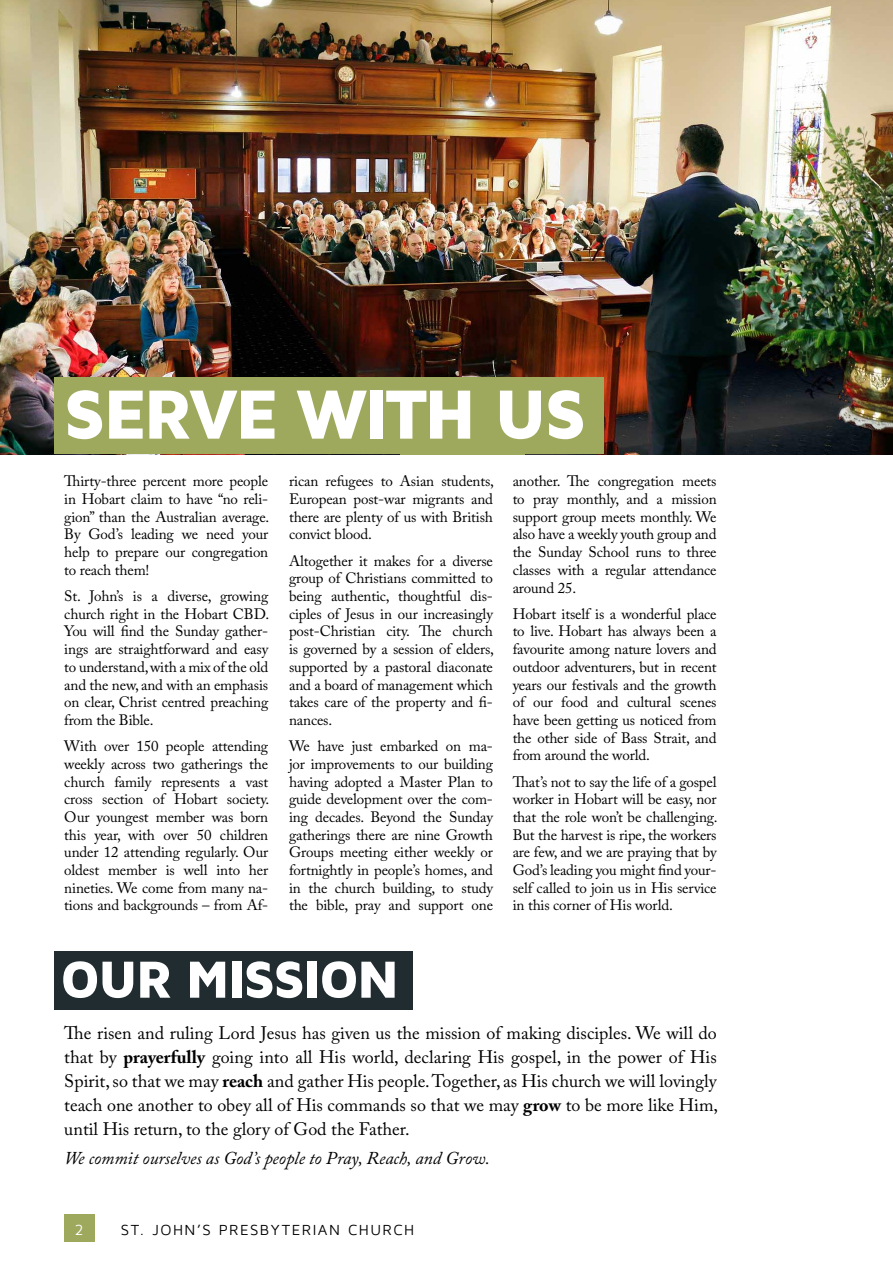
<style>
.page{position:relative;width:893px;height:1263px;background:#fff}
.page>*{position:absolute;margin:0;border:0;box-sizing:border-box;transform-origin:0 0}
.t1{font:900 72px "Maven Pro";color:#fff}
.t2{font:900 54px "Maven Pro";letter-spacing:-.05em;color:#fff}
.t3{font:18px/24px "Adobe Caslon Pro";color:#000;text-align:justify}
.t4{font:italic 18px "Adobe Caslon Pro";color:#000}
.t5{font:18px "Maven Pro";letter-spacing:.1em;color:#fff}
.t6{font:15px/17.7px "Adobe Caslon Pro";letter-spacing:-.01em;color:#000;text-align:justify}
.t7{font:15px "Maven Pro";letter-spacing:.095em;color:#000}
.s1{font-weight:700}
</style>
<div class="page">
<img style="left:0;top:0;width:892px;height:454px">
<div style="left:401px;top:417px;width:124px;height:38px;background:#9fa95e"></div>
<div style="left:54px;top:378px;width:549px;height:76px;background:#9fa95e"></div>
<div style="left:54px;top:951px;width:358px;height:58px;background:#212c30"></div>
<div style="left:64px;top:1214px;width:30px;height:28px;background:#9fa95e"></div>
<h1 class="t1" style="left:63px;top:369px;width:277px">SERVEWITH</h1>
<h1 class="t1" style="left:494px;top:369px;width:86px">US</h1>
<p class="t5" style="left:409px;top:428px;width:103px">OVERVIEW</p>
<p class="t6" style="left:64px;top:472px;width:206px">Thirty-three percent more people in Hobart claim to have “no reli&shy;gion” than the Australian average.<br>By God’s leading we need your help to prepare our congregation to reach them!</p>
<p class="t6" style="left:64px;top:587px;width:206px">St. John’s is a diverse, growing church right in the Hobart CBD.<br>You will find the Sunday gather&shy;ings are straightforward and easy to understand, with a mix of the old and the new, and with an emphasis on clear, Christ centred preaching from the Bible.</p>
<p class="t6" style="left:64px;top:737px;width:206px">With over 150 people attending weekly across two gatherings the church family represents a vast cross section of Hobart society.<br>Our youngest member was born this year, with over 50 children under 12 attending regularly. Our oldest member is well into her nineties. We come from many na&shy;tions and backgrounds – from Af-</p>
<p class="t6" style="left:289px;top:472px;width:206px">rican refugees to Asian students, European post-war migrants and there are plenty of us with British convict blood.</p>
<p class="t6" style="left:289px;top:552px;width:206px">Altogether it makes for a diverse group of Christians committed to being authentic, thoughtful dis&shy;ciples of Jesus in our increasingly post-Christian city. The church is governed by a session of elders, supported by a pastoral diaconate and a board of management which takes care of the property and fi&shy;nances.</p>
<p class="t6" style="left:289px;top:737px;width:205px">We have just embarked on ma&shy;jor improvements to our building having adopted a Master Plan to guide development over the com&shy;ing decades. Beyond the Sunday gatherings there are nine Growth Groups meeting either weekly or fortnightly in people’s homes, and in the church building, to study the bible, pray and support one</p>
<p class="t6" style="left:513px;top:472px;width:205px">another. The congregation meets to pray monthly, and a mission support group meets monthly. We also have a weekly youth group and the Sunday School runs to three classes with a regular attendance around 25.</p>
<p class="t6" style="left:513px;top:605px;width:205px">Hobart itself is a wonderful place to live. Hobart has always been a favourite among nature lovers and outdoor adventurers, but in recent years our festivals and the growth of our food and cultural scenes have been getting us noticed from the other side of Bass Strait, and from around the world.</p>
<p class="t6" style="left:513px;top:772px;width:206px">That’s not to say the life of a gospel worker in Hobart will be easy, nor that the role won’t be challenging.<br>But the harvest is ripe, the workers are few, and we are praying that by God’s leading you might find your&shy;self called to join us in His service in this corner of His world.</p>
<h2 class="t2" style="left:60px;top:945px;width:341px">OUR MISSION</h2>
<p class="t3" style="left:64px;top:1021px;width:655px">The risen and ruling Lord Jesus has given us the mission of making disciples. We will do that by <span class="s1">prayerfully</span> going into all His world, declaring His gospel, in the power of His Spirit, so that we may <span class="s1">reach</span> and gather His people. Together, as His church we will lovingly teach one another to obey all of His commands so that we may <span class="s1">grow</span> to be more like Him, until His return, to the glory of God the Father.</p>
<p class="t4" style="left:64px;top:1147px;width:427px">We commit ourselves as God’s people to Pray, Reach, and Grow.</p>
<p class="t7" style="left:121px;top:1222px;width:119px">ST. JOHN’S PRES</p>
<p class="t7" style="left:260px;top:1222px;width:41px">BYTERI</p>
<p class="t7" style="left:318px;top:1222px;width:98px">AN CHURCH</p>
</div>
